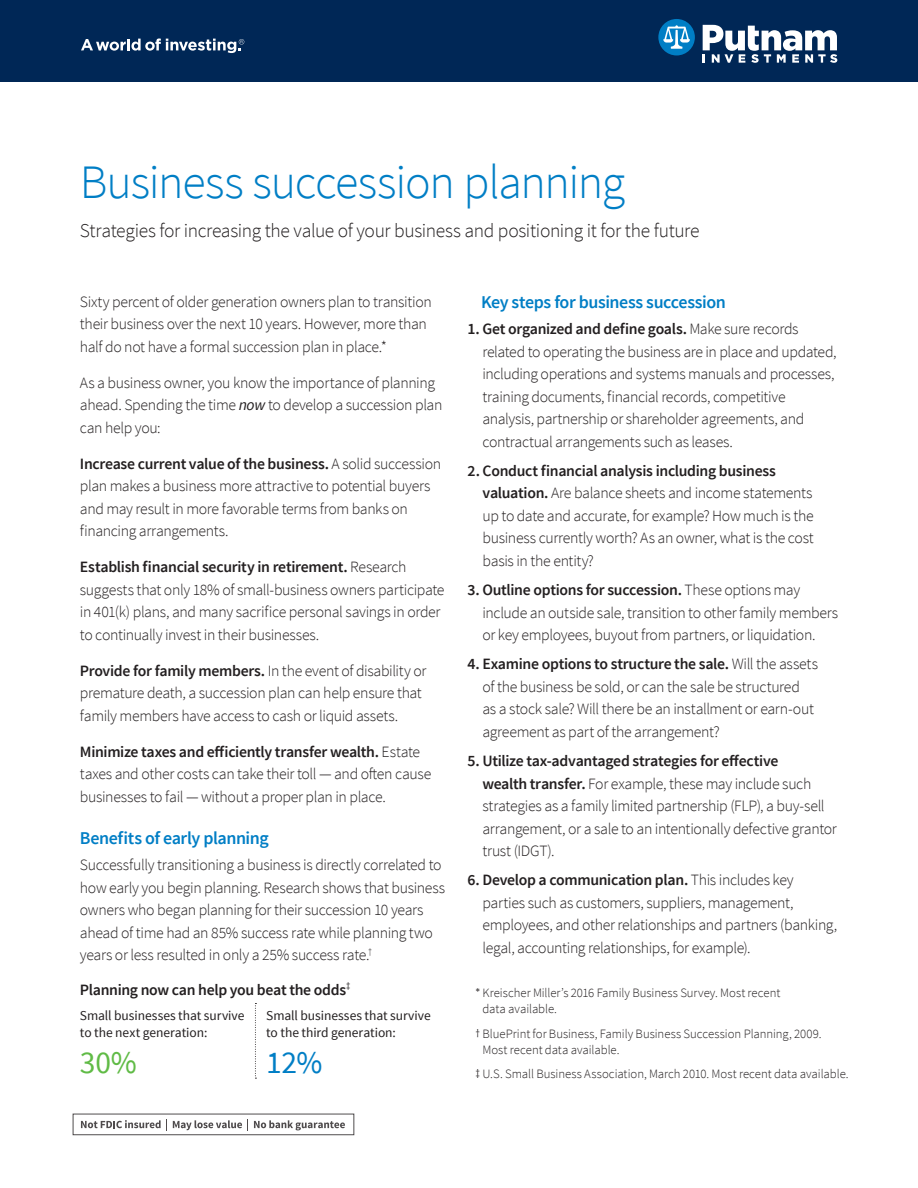
<style>
.page{position:relative;width:918px;height:1188px;background:#fff}
.page>*{position:absolute;margin:0;border:0;box-sizing:border-box;transform-origin:0 0}
.Headline{font:300 48px "Source Sans Pro";letter-spacing:-.03em;color:#007ec5}
.Body{font:31.5px "Source Sans Pro";color:#60bb46}
.Body-2{font:31.5px "Source Sans Pro";color:#007ec5}
.Headline_sub{font:300 19.5px "Source Sans Pro";letter-spacing:-.02em;color:#231f20}
.Subhead{font:600 18px "Source Sans Pro";letter-spacing:-.025em;color:#007ec5}
.Body-3{font:300 15.75px/22.5px "Source Sans Pro";letter-spacing:-.02em;color:#231f20}
.Subhead_2{font:600 15.75px "Source Sans Pro";letter-spacing:-.02em;color:#231f20}
.Body-4{font:13.5px/16.5px "Source Sans Pro";color:#231f20}
.t1{font:300 12.75px/15.8px "Source Sans Pro";letter-spacing:-.005em;color:#231f20}
.s1{font-weight:400;font-style:italic}
.s2{font-weight:600}
</style>
<div class="page">
<svg style="left:255px;top:1003px;width:1px;height:76px"></svg>
<svg style="left:81px;top:1120px;width:86px;height:11px"></svg>
<svg style="left:173px;top:1120px;width:75px;height:11px"></svg>
<svg style="left:254px;top:1120px;width:91px;height:10px"></svg>
<div style="left:0;top:0;width:918px;height:81px;background:#002756"></div>
<svg style="left:658px;top:19px;width:37px;height:36px"></svg>
<svg style="left:703px;top:25px;width:134px;height:38px"></svg>
<svg style="left:81px;top:38px;width:163px;height:15px"></svg>
<p class="Headline" style="left:80px;top:153px;width:547px">Business succession planning</p>
<p class="Headline_sub" style="left:80px;top:219px;width:621px">Strategies for increasing the value of your business and positioning it for the future</p>
<p class="Body-3" style="left:80px;top:290px;width:354px">Sixty percent of older generation owners plan to transition their business over the next 10 years. However, more than half do not have a formal succession plan in place.*</p>
<p class="Body-3" style="left:80px;top:371px;width:364px">As a business owner, you know the importance of planning ahead. Spending the time <span class="s1">now</span> to develop a succession plan can help you:</p>
<p class="Body-3" style="left:80px;top:452px;width:363px"><span class="s2">Increase current value of the business.</span> A solid succession plan makes a business more attractive to potential buyers and may result in more favorable terms from banks on financing arrangements.</p>
<p class="Body-3" style="left:80px;top:556px;width:366px"><span class="s2">Establish financial security in retirement.</span> Research suggests that only 18% of small-business owners participate in 401(k) plans, and many sacrifice personal savings in order to continually invest in their businesses.</p>
<p class="Body-3" style="left:80px;top:659px;width:348px"><span class="s2">Provide for family members.</span> In the event of disability or premature death, a succession plan can help ensure that family members have access to cash or liquid assets.</p>
<p class="Body-3" style="left:80px;top:740px;width:353px"><span class="s2">Minimize taxes and efficiently transfer wealth.</span> Estate taxes and other costs can take their toll — and often cause businesses to fail — without a proper plan in place.</p>
<p class="Subhead" style="left:80px;top:827px;width:190px">Benefits of early planning</p>
<p class="Body-3" style="left:80px;top:854px;width:367px">Successfully transitioning a business is directly correlated to how early you begin planning. Research shows that business owners who began planning for their succession 10 years ahead of time had an 85% success rate while planning two years or less resulted in only a 25% success rate.<sup>†</sup></p>
<p class="Subhead_2" style="left:80px;top:980px;width:272px">Planning now can help you beat the odds<sup>‡</sup></p>
<p class="Body-4" style="left:80px;top:1008px;width:166px">Small businesses that survive to the next generation:</p>
<p class="Body" style="left:80px;top:1043px;width:58px">30%</p>
<p class="Body-4" style="left:266px;top:1008px;width:166px">Small businesses that survive to the third generation:</p>
<p class="Body-2" style="left:266px;top:1043px;width:58px">12%</p>
<p class="Subhead" style="left:481px;top:291px;width:246px">Key steps for business succession</p>
<p class="Body-3" style="left:482px;top:318px;width:356px;text-indent:-15px"><span class="s2">1. Get organized and define goals.</span> Make sure records related to operating the business are in place and updated, including operations and systems manuals and processes, training documents, financial records, competitive analysis, partnership or shareholder agreements, and contractual arrangements such as leases.</p>
<p class="Body-3" style="left:483px;top:459px;width:333px;text-indent:-15px"><span class="s2">2. Conduct financial analysis including business valuation.</span> Are balance sheets and income statements up to date and accurate, for example? How much is the business currently worth? As an owner, what is the cost basis in the entity?</p>
<p class="Body-3" style="left:482px;top:579px;width:357px;text-indent:-15px"><span class="s2">3. Outline options for succession.</span> These options may include an outside sale, transition to other family members or key employees, buyout from partners, or liquidation.</p>
<p class="Body-3" style="left:482px;top:653px;width:337px;text-indent:-15px"><span class="s2">4. Examine options to structure the sale.</span> Will the assets of the business be sold, or can the sale be structured<br>as a stock sale? Will there be an installment or earn-out agreement as part of the arrangement?</p>
<p class="Body-3" style="left:482px;top:750px;width:356px;text-indent:-15px"><span class="s2">5. Utilize tax-advantaged strategies for effective<br>wealth transfer.</span> For example, these may include such strategies as a family limited partnership (FLP), a buy-sell arrangement, or a sale to an intentionally defective grantor trust (IDGT).</p>
<p class="Body-3" style="left:482px;top:869px;width:356px;text-indent:-15px"><span class="s2">6. Develop a communication plan.</span> This includes key parties such as customers, suppliers, management, employees, and other relationships and partners (banking, legal, accounting relationships, for example).</p>
<p class="t1" style="left:483px;top:985px;width:299px">Kreischer Miller’s 2016 Family Business Survey. Most recent data available.</p>
<p class="t1" style="left:483px;top:1026px;width:341px">BluePrint for Business, Family Business Succession Planning, 2009.<br>Most recent data available.</p>
<p class="t1" style="left:483px;top:1066px;width:368px">U.S. Small Business Association, March 2010. Most recent data available.✓</p>
</div>
